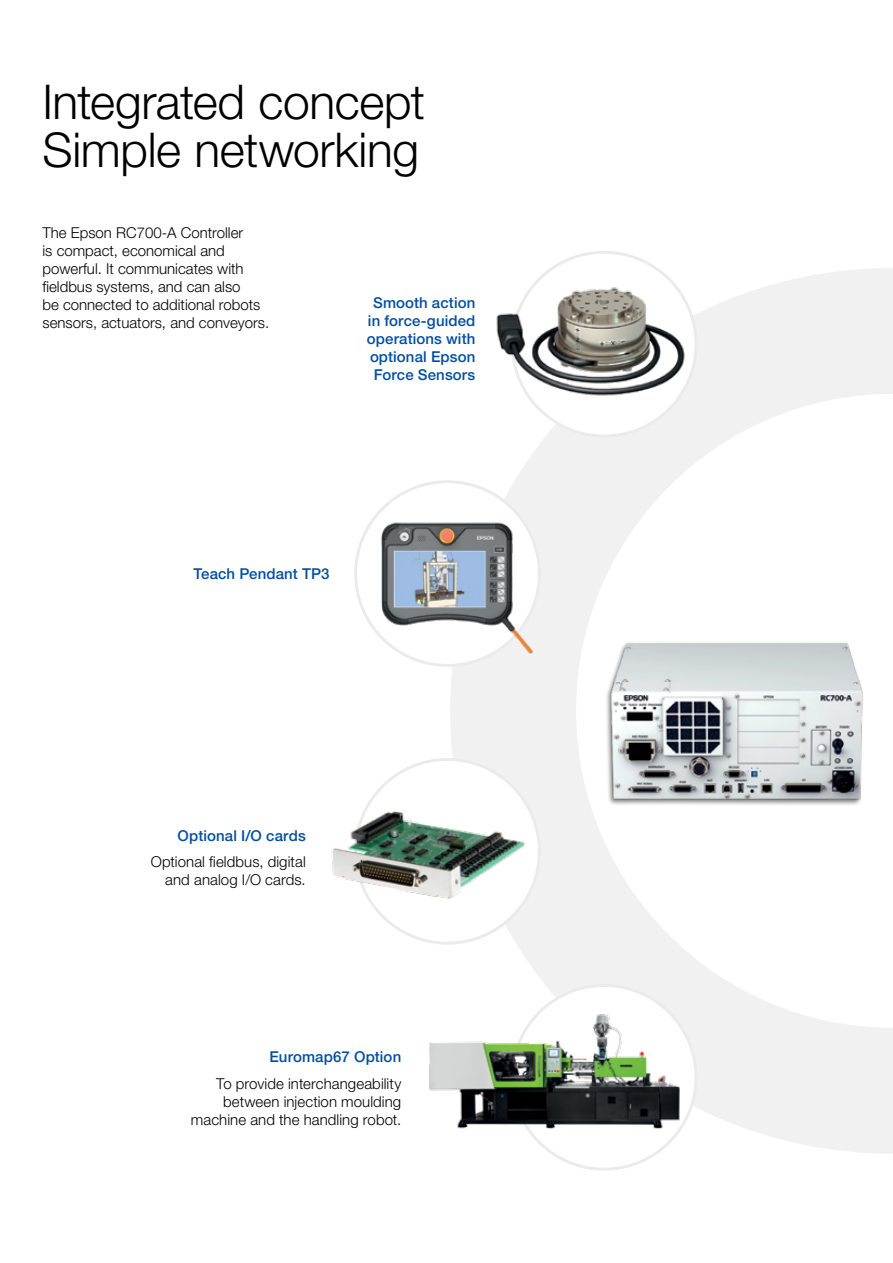
<style>
.page{position:relative;width:893px;height:1263px;background:#fff}
.page>*{position:absolute;margin:0;border:0;box-sizing:border-box;transform-origin:0 0}
.Page_title{font:300 48px "Helvetica Neue LT Pro";letter-spacing:-.01em;color:#000}
.intro_copy{font:300 15px/18px "Helvetica Neue LT Pro";color:#000}
.Subheads__enlarged_f{font:300 15px/18px "Helvetica Neue LT Pro";letter-spacing:.005em;color:#000;text-align:right}
.Subheads__enlarged_f-2{font:500 15px/18px "Helvetica Neue LT Pro";letter-spacing:.005em;color:#034ea2;text-align:center}
</style>
<div class="page">
<svg style="left:450px;top:268px;width:443px;height:886px;fill:#f1f1f2"></svg>
<svg style="left:576px;top:394px;width:317px;height:634px"></svg>
<div style="left:356px;top:759px;width:183px;height:184px;background:#fff;border-radius:50%"></div>
<div style="left:356px;top:482px;width:183px;height:183px;background:#fff;border-radius:50%"></div>
<div style="left:512px;top:985px;width:184px;height:184px;background:#fff;border-radius:50%"></div>
<div style="left:512px;top:252px;width:184px;height:184px;background:#fff;border-radius:50%"></div>
<img style="left:491px;top:283px;width:196px;height:117px">
<img style="left:369px;top:516px;width:176px;height:149px">
<img style="left:332px;top:801px;width:200px;height:111px">
<img style="left:605px;top:621px;width:263px;height:198px">
<img style="left:429px;top:1011px;width:264px;height:126px">
<p class="Page_title" style="left:43px;top:73px;width:384px">Integrated concept</p>
<p class="Page_title" style="left:43px;top:121px;width:378px">Simple networking</p>
<p class="intro_copy" style="left:43px;top:223px;width:228px">The Epson RC700-A Controller<br>is compact, economical and powerful. It communicates with fieldbus systems, and can also<br>be connected to additional robots sensors, actuators, and conveyors.</p>
<p class="Subheads__enlarged_f-2" style="left:367px;top:294px;width:110px">Smooth action in force-guided operations with optional Epson<br>Force Sensors</p>
<p class="Subheads__enlarged_f-2" style="left:193px;top:564px;width:138px">Teach Pendant TP3</p>
<p class="Subheads__enlarged_f-2" style="left:178px;top:826px;width:130px">Optional I/O cards</p>
<p class="Subheads__enlarged_f" style="left:151px;top:853px;width:157px">Optional fieldbus, digital and analog I/O cards.</p>
<p class="Subheads__enlarged_f-2" style="left:269px;top:1048px;width:133px">Euromap67 Option</p>
<p class="Subheads__enlarged_f" style="left:191px;top:1074px;width:212px">To provide interchangeability between injection moulding machine and the handling robot.</p>
</div>
